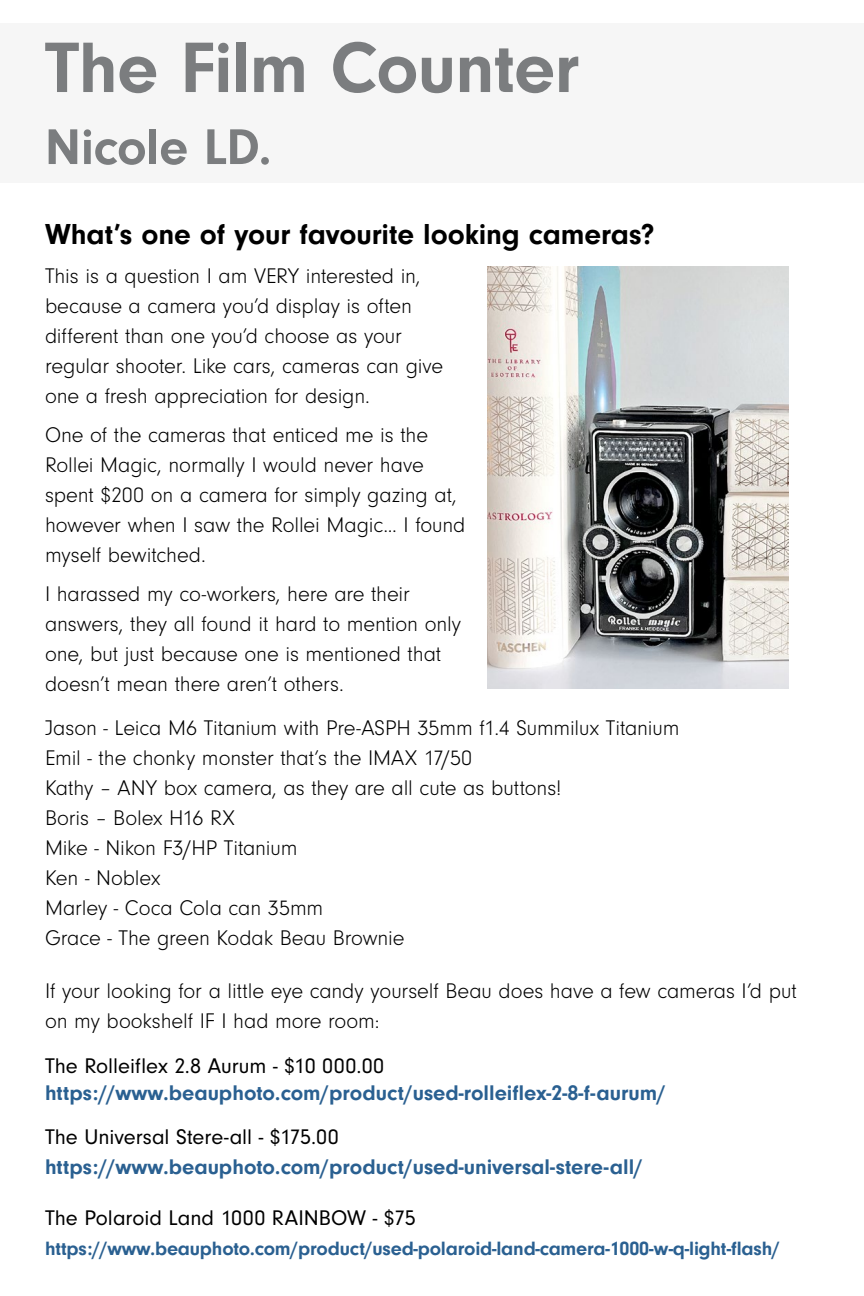
<style>
.page{position:relative;width:864px;height:1296px;background:#fff}
.page>*{position:absolute;margin:0;border:0;box-sizing:border-box;transform-origin:0 0}
.t1{font:700 74px "Neuzeit Gro";letter-spacing:-.01em;color:#7b7d7f}
.t2{font:700 52px "Neuzeit Gro";letter-spacing:-.01em;color:#7b7d7f}
.t3{font:700 30px "Neuzeit Gro";color:#000}
.t4{font:300 22px/30px "Neuzeit Gro";letter-spacing:-.005em;color:#000}
.t5{font:700 22px "Neuzeit Gro";color:#2a6091}
.t6{font:22px "Neuzeit Gro";color:#000}
.t7{font:700 20px "Neuzeit Gro";letter-spacing:-.01em;color:#2a6091}
</style>
<div class="page">
<div style="left:0;top:23px;width:864px;height:160px;background:#f6f6f6"></div>
<img style="left:488px;top:266px;width:301px;height:422px">
<h1 class="t1" style="left:45px;top:26px;width:536px">The Film Counter</h1>
<h2 class="t2" style="left:45px;top:118px;width:228px">Nicole LD.</h2>
<h3 class="t3" style="left:45px;top:217px;width:611px">What’s one of your favourite looking cameras?</h3>
<p class="t4" style="left:45px;top:261px;width:400px">This is a question I am VERY interested in, because a camera you’d display is often different than one you’d choose as your regular shooter. Like cars, cameras can give one a fresh appreciation for design.</p>
<p class="t4" style="left:45px;top:420px;width:422px">One of the cameras that enticed me is the Rollei Magic, normally I would never have spent $200 on a camera for simply gazing at, however when I saw the Rollei Magic... I found myself bewitched.</p>
<p class="t4" style="left:45px;top:580px;width:418px">I harassed my co-workers, here are their answers, they all found it hard to mention only one, but just because one is mentioned that doesn’t mean there aren’t others.</p>
<p class="t4" style="left:45px;top:714px;width:636px">Jason - Leica M6 Titanium with Pre-ASPH 35mm f1.4 Summilux Titanium Emil - the chonky monster that’s the IMAX 17/50<br>Kathy – ANY box camera, as they are all cute as buttons!<br>Boris – Bolex H16 RX<br>Mike - Nikon F3/HP Titanium<br>Ken - Noblex<br>Marley - Coca Cola can 35mm<br>Grace - The green Kodak Beau Brownie</p>
<p class="t4" style="left:45px;top:977px;width:754px">If your looking for a little eye candy yourself Beau does have a few cameras I’d put on my bookshelf IF I had more room:</p>
<p class="t6" style="left:45px;top:1054px;width:341px">The Rolleiflex 2.8 Aurum - $10 000.00</p>
<p class="t5" style="left:45px;top:1080px;width:622px">https://www.beauphoto.com/product/used-rolleiflex-2-8-f-aurum/</p>
<p class="t6" style="left:45px;top:1125px;width:295px">The Universal Stere-all - $175.00</p>
<p class="t5" style="left:45px;top:1154px;width:599px">https://www.beauphoto.com/product/used-universal-stere-all/</p>
<p class="t6" style="left:45px;top:1206px;width:372px">The Polaroid Land 1000 RAINBOW - $75</p>
<p class="t7" style="left:45px;top:1237px;width:736px">https://www.beauphoto.com/product/used-polaroid-land-camera-1000-w-q-light-flash/</p>
</div>
